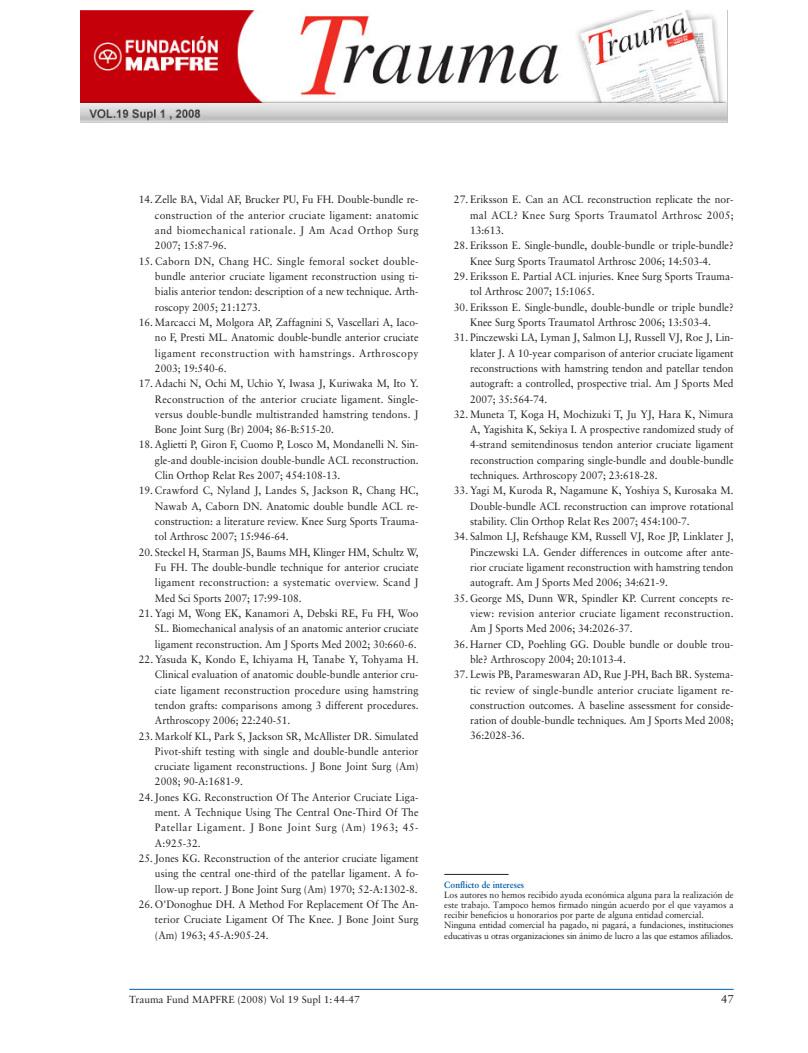
<style>
.page{position:relative;width:808px;height:1053px;background:#fff}
.page>*{position:absolute;margin:0;border:0;box-sizing:border-box;transform-origin:0 0}
.t1{font:11.38px "Sabon";color:#231f20}
.t2{font:10.75px/15.2px "Sabon";color:#231f20;text-align:justify;scale:.95 1}
.t3{font:10.25px "Sabon";color:#231f20}
.t4{font:9.12px/10.2px "Sabon";color:#231f20;scale:.95 1}
.t5{font:700 9.12px "Sabon";color:#015dab;scale:.95 1}
</style>
<div class="page">
<hr style="left:444px;top:874px;width:65px;height:1px;background:#231f20">
<hr style="left:129px;top:988px;width:605px;height:1px;background:#015dab">
<img style="left:81px;top:10px;width:646px;height:112px">
<p class="t2" style="left:155px;top:193px;width:279px;text-indent:-16px">14. Zelle BA, Vidal AF, Brucker PU, Fu FH. Double-bundle re&shy;construction of the anterior cruciate ligament: anatomic and biomechanical rationale. J Am Acad Orthop Surg 2007; 15:87-96.</p>
<p class="t2" style="left:155px;top:254px;width:279px;text-indent:-16px">15. Caborn DN, Chang HC. Single femoral socket double&shy;bundle anterior cruciate ligament reconstruction using ti&shy;bialis anterior tendon: description of a new technique. Arth&shy;roscopy 2005; 21:1273.</p>
<p class="t2" style="left:155px;top:315px;width:279px;text-indent:-16px">16. Marcacci M, Molgora AP, Zaffagnini S, Vascellari A, Iaco&shy;no F, Presti ML. Anatomic double-bundle anterior cruciate ligament reconstruction with hamstrings. Arthroscopy 2003; 19:540-6.</p>
<p class="t2" style="left:155px;top:377px;width:279px;text-indent:-16px">17. Adachi N, Ochi M, Uchio Y, Iwasa J, Kuriwaka M, Ito Y.<br>Reconstruction of the anterior cruciate ligament. Single&shy;versus double-bundle multistranded hamstring tendons. J Bone Joint Surg (Br) 2004; 86-B:515-20.</p>
<p class="t2" style="left:155px;top:438px;width:279px;text-indent:-16px">18. Aglietti P, Giron F, Cuomo P, Losco M, Mondanelli N. Sin&shy;gle-and double-incision double-bundle ACL reconstruction.<br>Clin Orthop Relat Res 2007; 454:108-13.</p>
<p class="t2" style="left:155px;top:484px;width:279px;text-indent:-16px">19. Crawford C, Nyland J, Landes S, Jackson R, Chang HC, Nawab A, Caborn DN. Anatomic double bundle ACL re&shy;construction: a literature review. Knee Surg Sports Trauma&shy;tol Arthrosc 2007; 15:946-64.</p>
<p class="t2" style="left:155px;top:545px;width:279px;text-indent:-16px">20. Steckel H, Starman JS, Baums MH, Klinger HM, Schultz W, Fu FH. The double-bundle technique for anterior cruciate ligament reconstruction: a systematic overview. Scand J Med Sci Sports 2007; 17:99-108.</p>
<p class="t2" style="left:155px;top:606px;width:279px;text-indent:-16px">21. Yagi M, Wong EK, Kanamori A, Debski RE, Fu FH, Woo SL. Biomechanical analysis of an anatomic anterior cruciate ligament reconstruction. Am J Sports Med 2002; 30:660-6.</p>
<p class="t2" style="left:155px;top:652px;width:279px;text-indent:-16px">22. Yasuda K, Kondo E, Ichiyama H, Tanabe Y, Tohyama H.<br>Clinical evaluation of anatomic double-bundle anterior cru&shy;ciate ligament reconstruction procedure using hamstring tendon grafts: comparisons among 3 different procedures.<br>Arthroscopy 2006; 22:240-51.</p>
<p class="t2" style="left:155px;top:729px;width:279px;text-indent:-16px">23. Markolf KL, Park S, Jackson SR, McAllister DR. Simulated Pivot-shift testing with single and double-bundle anterior cruciate ligament reconstructions. J Bone Joint Surg (Am)<br>2008; 90-A:1681-9.</p>
<p class="t2" style="left:155px;top:790px;width:279px;text-indent:-16px">24. Jones KG. Reconstruction Of The Anterior Cruciate Liga&shy;ment. A Technique Using The Central One-Third Of The Patellar Ligament. J Bone Joint Surg (Am) 1963; 45- A:925-32.</p>
<p class="t2" style="left:155px;top:851px;width:279px;text-indent:-16px">25. Jones KG. Reconstruction of the anterior cruciate ligament using the central one-third of the patellar ligament. A fo&shy;llow-up report. J Bone Joint Surg (Am) 1970; 52-A:1302-8.</p>
<p class="t2" style="left:155px;top:897px;width:279px;text-indent:-16px">26. O'Donoghue DH. A Method For Replacement Of The An&shy;terior Cruciate Ligament Of The Knee. J Bone Joint Surg (Am) 1963; 45-A:905-24.</p>
<p class="t2" style="left:470px;top:193px;width:279px;text-indent:-16px">27. Eriksson E. Can an ACL reconstruction replicate the nor&shy;mal ACL? Knee Surg Sports Traumatol Arthrosc 2005; 13:613.</p>
<p class="t2" style="left:470px;top:239px;width:279px;text-indent:-16px">28. Eriksson E. Single-bundle, double-bundle or triple-bundle?<br>Knee Surg Sports Traumatol Arthrosc 2006; 14:503-4.</p>
<p class="t2" style="left:470px;top:269px;width:279px;text-indent:-16px">29. Eriksson E. Partial ACL injuries. Knee Surg Sports Trauma&shy;tol Arthrosc 2007; 15:1065.</p>
<p class="t2" style="left:470px;top:300px;width:279px;text-indent:-16px">30. Eriksson E. Single-bundle, double-bundle or triple bundle?<br>Knee Surg Sports Traumatol Arthrosc 2006; 13:503-4.</p>
<p class="t2" style="left:470px;top:331px;width:279px;text-indent:-16px">31. Pinczewski LA, Lyman J, Salmon LJ, Russell VJ, Roe J, Lin&shy;klater J. A 10-year comparison of anterior cruciate ligament reconstructions with hamstring tendon and patellar tendon autograft: a controlled, prospective trial. Am J Sports Med 2007; 35:564-74.</p>
<p class="t2" style="left:470px;top:407px;width:279px;text-indent:-16px">32. Muneta T, Koga H, Mochizuki T, Ju YJ, Hara K, Nimura A, Yagishita K, Sekiya I. A prospective randomized study of 4-strand semitendinosus tendon anterior cruciate ligament reconstruction comparing single-bundle and double-bundle techniques. Arthroscopy 2007; 23:618-28.</p>
<p class="t2" style="left:470px;top:484px;width:279px;text-indent:-16px">33. Yagi M, Kuroda R, Nagamune K, Yoshiya S, Kurosaka M.<br>Double-bundle ACL reconstruction can improve rotational stability. Clin Orthop Relat Res 2007; 454:100-7.</p>
<p class="t2" style="left:470px;top:530px;width:279px;text-indent:-16px">34. Salmon LJ, Refshauge KM, Russell VJ, Roe JP, Linklater J, Pinczewski LA. Gender differences in outcome after ante&shy;rior cruciate ligament reconstruction with hamstring tendon autograft. Am J Sports Med 2006; 34:621-9.</p>
<p class="t2" style="left:470px;top:591px;width:279px;text-indent:-16px">35. George MS, Dunn WR, Spindler KP. Current concepts re&shy;view: revision anterior cruciate ligament reconstruction.<br>Am J Sports Med 2006; 34:2026-37.</p>
<p class="t2" style="left:470px;top:637px;width:279px;text-indent:-16px">36. Harner CD, Poehling GG. Double bundle or double trou&shy;ble? Arthroscopy 2004; 20:1013-4.</p>
<p class="t2" style="left:470px;top:667px;width:279px;text-indent:-16px">37. Lewis PB, Parameswaran AD, Rue J-PH, Bach BR. Systema&shy;tic review of single-bundle anterior cruciate ligament re&shy;construction outcomes. A baseline assessment for conside&shy;ration of double-bundle techniques. Am J Sports Med 2008; 36:2028-36.</p>
<p class="t5" style="left:444px;top:880px;width:86px">Conflicto de intereses</p>
<p class="t4" style="left:444px;top:890px;width:306px">Los autores no hemos recibido ayuda económica alguna para la realización de este trabajo. Tampoco hemos firmado ningún acuerdo por el que vayamos a recibir beneficios u honorarios por parte de alguna entidad comercial.<br>Ninguna entidad comercial ha pagado, ni pagará, a fundaciones, instituciones educativas u otras organizaciones sin ánimo de lucro a las que estamos afiliados.</p>
<p class="t3" style="left:129px;top:995px;width:232px">Trauma Fund MAPFRE (2008) Vol 19 Supl 1:44-47</p>
<p class="t1" style="left:721px;top:994px;width:14px">47</p>
</div>
